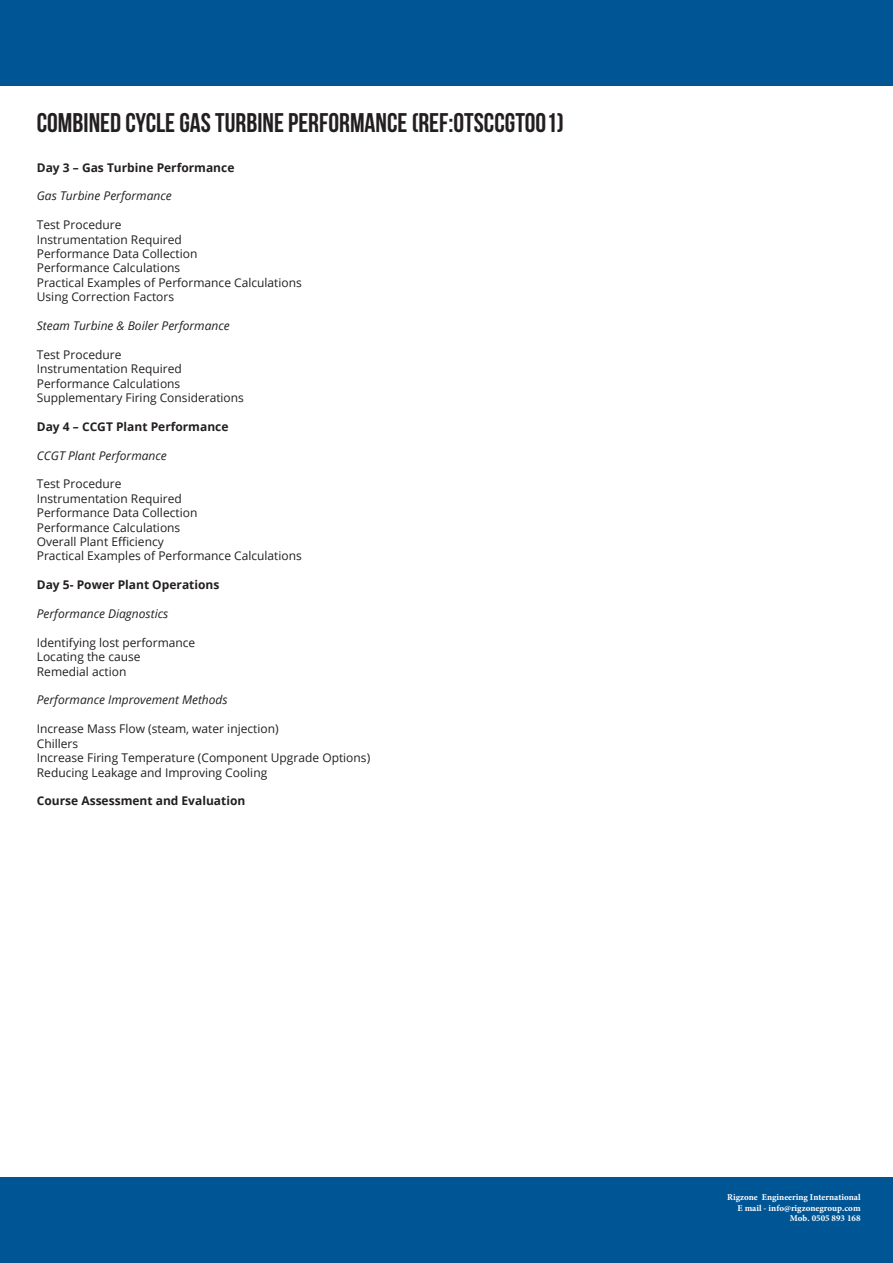
<style>
.page{position:relative;width:893px;height:1263px;background:#fff}
.page>*{position:absolute;margin:0;border:0;box-sizing:border-box;transform-origin:0 0}
.t1{font:700 27px "Bebas Neue";color:#231f20}
.t2{font:12px "Open Sans";color:#231f20}
.t3{font:italic 12px "Open Sans";color:#231f20}
.t4{font:700 12px "Open Sans";color:#231f20}
.t5{font:700 9px/10.5px "Minion Pro";color:#fff;text-align:right}
</style>
<div class="page">
<div style="left:0;top:1178px;width:893px;height:85px;background:#005595"></div>
<div style="left:0;top:0;width:893px;height:85px;background:#005595"></div>
<p class="t1" style="left:37px;top:108px;width:528px">COMBINED CYCLE GAS TURBINE PERFORMANCE (REF:OTSCCGT001)</p>
<p class="t4" style="left:37px;top:159px;width:199px">Day 3 – Gas Turbine Performance</p>
<p class="t3" style="left:37px;top:188px;width:136px">Gas Turbine Performance</p>
<p class="t2" style="left:37px;top:217px;width:86px">Test Procedure</p>
<p class="t2" style="left:37px;top:231px;width:147px">Instrumentation Required</p>
<p class="t2" style="left:37px;top:245px;width:162px">Performance Data Collection</p>
<p class="t2" style="left:37px;top:260px;width:145px">Performance Calculations</p>
<p class="t2" style="left:37px;top:274px;width:267px">Practical Examples of Performance Calculations</p>
<p class="t2" style="left:37px;top:289px;width:139px">Using Correction Factors</p>
<p class="t3" style="left:37px;top:317px;width:194px">Steam Turbine &amp; Boiler Performance</p>
<p class="t2" style="left:37px;top:346px;width:86px">Test Procedure</p>
<p class="t2" style="left:37px;top:361px;width:147px">Instrumentation Required</p>
<p class="t2" style="left:37px;top:375px;width:145px">Performance Calculations</p>
<p class="t2" style="left:37px;top:389px;width:209px">Supplementary Firing Considerations</p>
<p class="t4" style="left:37px;top:418px;width:193px">Day 4 – CCGT Plant Performance</p>
<p class="t3" style="left:37px;top:447px;width:131px">CCGT Plant Performance</p>
<p class="t2" style="left:37px;top:476px;width:86px">Test Procedure</p>
<p class="t2" style="left:37px;top:490px;width:147px">Instrumentation Required</p>
<p class="t2" style="left:37px;top:505px;width:162px">Performance Data Collection</p>
<p class="t2" style="left:37px;top:519px;width:145px">Performance Calculations</p>
<p class="t2" style="left:37px;top:533px;width:128px">Overall Plant Efficiency</p>
<p class="t2" style="left:37px;top:548px;width:267px">Practical Examples of Performance Calculations</p>
<p class="t4" style="left:37px;top:576px;width:184px">Day 5- Power Plant Operations</p>
<p class="t3" style="left:37px;top:605px;width:133px">Performance Diagnostics</p>
<p class="t2" style="left:37px;top:634px;width:160px">Identifying lost performance</p>
<p class="t2" style="left:37px;top:649px;width:105px">Locating the cause</p>
<p class="t2" style="left:37px;top:663px;width:91px">Remedial action</p>
<p class="t3" style="left:37px;top:692px;width:192px">Performance Improvement Methods</p>
<p class="t2" style="left:37px;top:721px;width:243px">Increase Mass Flow (steam, water injection)</p>
<p class="t2" style="left:37px;top:735px;width:43px">Chillers</p>
<p class="t2" style="left:37px;top:749px;width:335px">Increase Firing Temperature (Component Upgrade Options)</p>
<p class="t2" style="left:37px;top:764px;width:232px">Reducing Leakage and Improving Cooling</p>
<p class="t4" style="left:37px;top:792px;width:210px">Course Assessment and Evaluation</p>
<p class="t5" style="left:727px;top:1192px;width:135px">Rigzone Engineering International<br>E mail - info@rigzonegroup.com<br>Mob. 0505 893 168</p>
</div>
